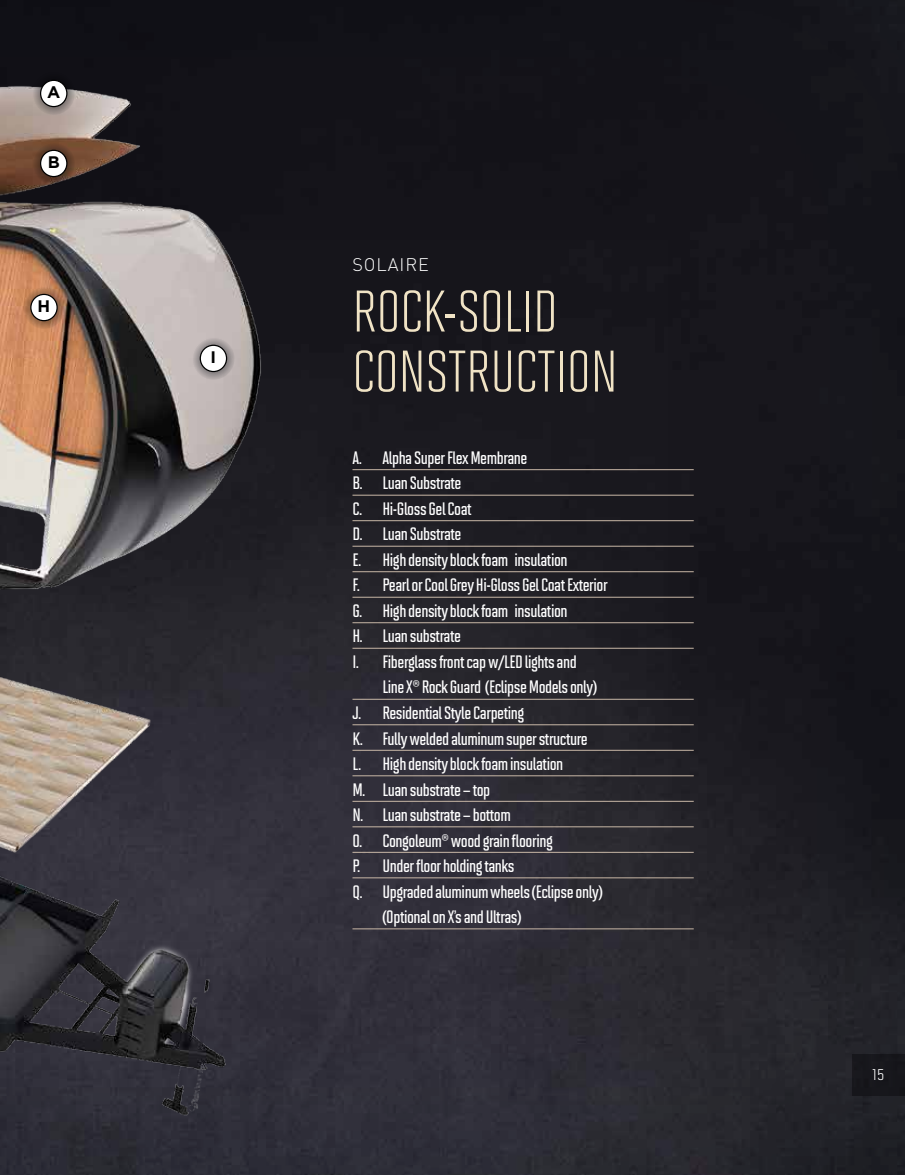
<style>
.page{position:relative;width:905px;height:1175px;background:#fff}
.page>*{position:absolute;margin:0;border:0;box-sizing:border-box;transform-origin:0 0}
.t1{font:58.5px/60px "Solano Gothic MVB";color:#f0e3c5}
.t2{font:600 18px/25.5px "Solano Gothic MVB";letter-spacing:-.025em;color:#fff}
.t3{font:300 18px "DINOT";letter-spacing:.05em;color:#fff}
.t4{font:18px "Solano Gothic MVB";color:#fff}
.t5{font:700 16.65px "Gotham";color:#000}
</style>
<div class="page">
<div style="left:0;top:0;width:904px;height:1174px;background:#c4e4e4;opacity:.75"></div>
<img style="left:0;top:65px;width:280px;height:1062px">
<div style="left:851px;top:1054px;width:53px;height:41px;background:#17171c"></div>
<hr style="left:352px;top:469px;width:341px;height:1px;background:#c8b7a6">
<hr style="left:352px;top:495px;width:341px;height:1px;background:#c8b7a6">
<hr style="left:352px;top:520px;width:341px;height:1px;background:#c8b7a6">
<hr style="left:352px;top:546px;width:341px;height:1px;background:#c8b7a6">
<hr style="left:352px;top:571px;width:341px;height:1px;background:#c8b7a6">
<hr style="left:352px;top:597px;width:341px;height:1px;background:#c8b7a6">
<hr style="left:352px;top:622px;width:341px;height:1px;background:#c8b7a6">
<hr style="left:352px;top:648px;width:341px;height:1px;background:#c8b7a6">
<hr style="left:352px;top:699px;width:341px;height:1px;background:#c8b7a6">
<hr style="left:352px;top:724px;width:341px;height:1px;background:#c8b7a6">
<hr style="left:352px;top:750px;width:341px;height:1px;background:#c8b7a6">
<hr style="left:352px;top:775px;width:341px;height:1px;background:#c8b7a6">
<hr style="left:352px;top:801px;width:341px;height:1px;background:#c8b7a6">
<hr style="left:352px;top:826px;width:341px;height:1px;background:#c8b7a6">
<hr style="left:352px;top:852px;width:341px;height:1px;background:#c8b7a6">
<hr style="left:352px;top:877px;width:341px;height:1px;background:#c8b7a6">
<hr style="left:352px;top:928px;width:341px;height:1px;background:#c8b7a6">
<svg style="left:32px;top:72px;width:43px;height:43px"></svg>
<div style="left:41px;top:80px;width:26px;height:27px;background:#fff;border-radius:50%"></div>
<div style="left:40px;top:80px;width:27px;height:27px;border:1px solid #000;border-radius:50%"></div>
<svg style="left:32px;top:142px;width:43px;height:43px"></svg>
<div style="left:41px;top:150px;width:26px;height:27px;background:#fff;border-radius:50%"></div>
<div style="left:40px;top:150px;width:27px;height:27px;border:1px solid #000;border-radius:50%"></div>
<svg style="left:23px;top:286px;width:42px;height:43px"></svg>
<div style="left:31px;top:294px;width:26px;height:27px;background:#fff;border-radius:50%"></div>
<div style="left:30px;top:294px;width:28px;height:27px;border:1px solid #000;border-radius:50%"></div>
<svg style="left:192px;top:337px;width:42px;height:43px"></svg>
<div style="left:200px;top:345px;width:26px;height:26px;background:#fff;border-radius:50%"></div>
<div style="left:200px;top:345px;width:27px;height:27px;border:1px solid #000;border-radius:50%"></div>
<p class="t5" style="left:47px;top:83px;width:15px">A</p>
<p class="t5" style="left:48px;top:153px;width:14px">B</p>
<p class="t5" style="left:38px;top:297px;width:14px">H</p>
<p class="t5" style="left:211px;top:347px;width:7px">I</p>
<p class="t3" style="left:352px;top:254px;width:78px">SOLAIRE</p>
<h1 class="t1" style="left:352px;top:281px;width:267px">ROCK-SOLID<br>CONSTRUCTION</h1>
<p class="t2" style="left:352px;top:445px;width:257px">A. Alpha Super Flex Membrane<br>B. Luan Substrate<br>C. Hi-Gloss Gel Coat<br>D. Luan Substrate<br>E. High density block foam insulation<br>F. Pearl or Cool Grey Hi-Gloss Gel Coat Exterior<br>G. High density block foam insulation<br>H. Luan substrate<br>I. Fiberglass front cap w/LED lights and</p>
<p class="t2" style="left:382px;top:674px;width:216px">Line X® Rock Guard (Eclipse Models only)</p>
<p class="t2" style="left:352px;top:700px;width:173px">J. Residential Style Carpeting</p>
<p class="t2" style="left:352px;top:725px;width:237px">K. Fully welded aluminum super structure</p>
<p class="t2" style="left:352px;top:751px;width:212px">L. High density block foam insulation</p>
<p class="t2" style="left:352px;top:776px;width:139px">M. Luan substrate – top</p>
<p class="t2" style="left:352px;top:802px;width:160px">N. Luan substrate – bottom</p>
<p class="t2" style="left:352px;top:827px;width:202px">O. Congoleum® wood grain flooring</p>
<p class="t2" style="left:352px;top:853px;width:163px">P. Under floor holding tanks</p>
<p class="t2" style="left:352px;top:878px;width:252px">Q. Upgraded aluminum wheels (Eclipse only)</p>
<p class="t2" style="left:382px;top:904px;width:140px">(Optional on X’s and Ultras)</p>
<p class="t4" style="left:872px;top:1063px;width:14px">15</p>
</div>
